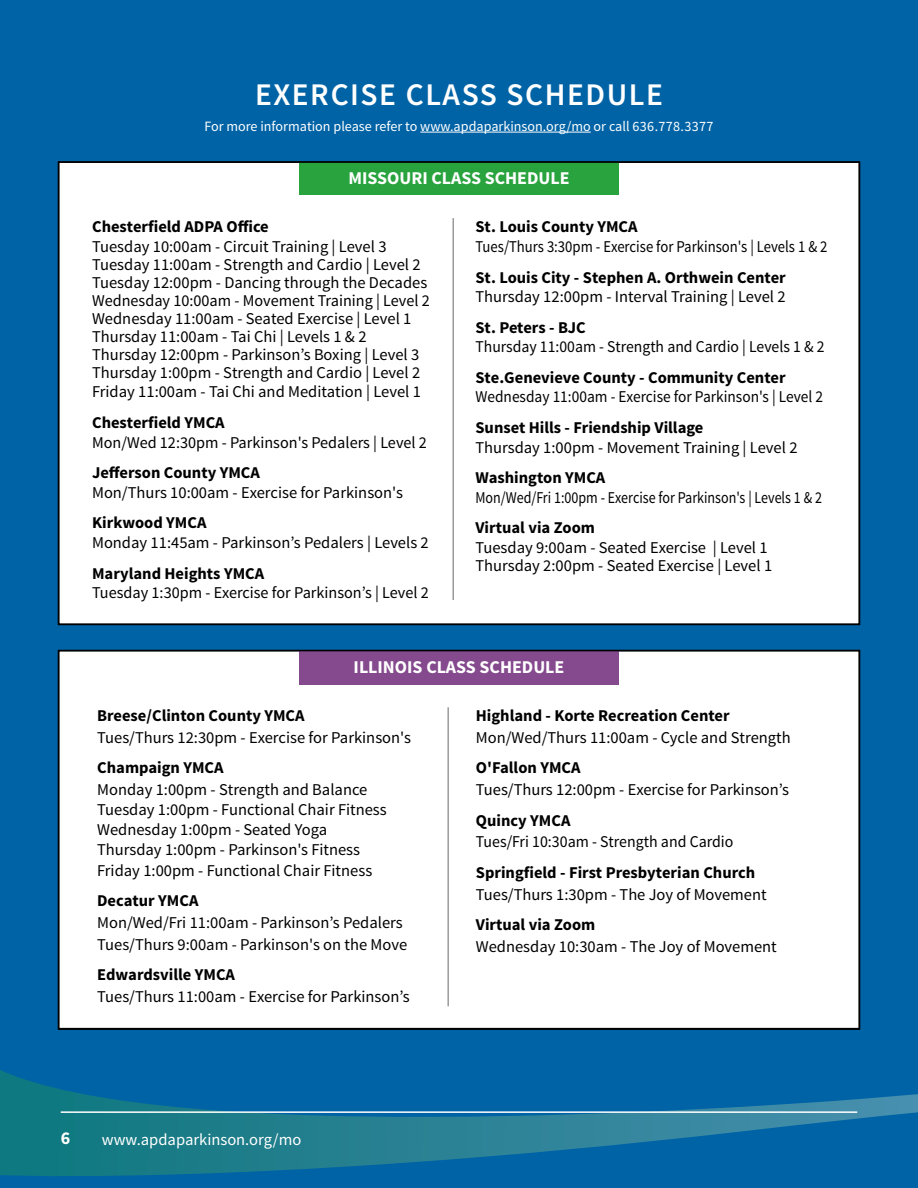
<style>
.page{position:relative;width:918px;height:1188px;background:#0063a6}
.page>*{position:absolute;margin:0;border:0;box-sizing:border-box;transform-origin:0 0}
.t1{font:600 31.5px "Source Sans Pro";letter-spacing:.05em;color:#fff}
.t2{font:700 18px "Source Sans Pro";color:#fff}
.t3{font:16.5px/18px "Source Sans Pro";color:#000}
.t4{font:700 16.5px "Source Sans Pro";color:#000}
.t5{font:16.5px "Source Sans Pro";color:#000;scale:.85 1}
.t6{font:16.5px "Source Sans Pro";color:#000;scale:.89 1}
.t7{font:16.5px "Source Sans Pro";color:#000;scale:.93 1}
.t8{font:16.5px "Source Sans Pro";color:#000;scale:.95 1}
.t9{font:16.5px "Source Sans Pro";color:#000;scale:.96 1}
.t10{font:16.5px "Source Sans Pro";color:#fff}
.t11{font:14.25px "Source Sans Pro";color:#fff}
</style>
<div class="page">
<svg style="left:0;top:1070px;width:918px;height:106px"></svg>
<hr style="left:61px;top:1111px;width:796px;height:2px;background:#fff">
<hr style="left:420px;top:132px;width:171px;height:1px;background:#fff">
<div style="left:59px;top:651px;width:800px;height:378px;background:#fff"></div>
<div style="left:299px;top:650px;width:320px;height:34px;background:#85498e"></div>
<div style="left:58px;top:650px;width:802px;height:380px;border:2px solid #000"></div>
<hr style="left:447px;top:707px;width:2px;height:299px;background:#9b9b9c">
<div style="left:59px;top:162px;width:800px;height:462px;background:#fff"></div>
<div style="left:299px;top:162px;width:320px;height:33px;background:#29a33e"></div>
<div style="left:58px;top:161px;width:802px;height:464px;border:2px solid #000"></div>
<hr style="left:452px;top:218px;width:2px;height:382px;background:#9b9b9c">
<h1 class="t1" style="left:255px;top:75px;width:409px">EXERCISE CLASS SCHEDULE</h1>
<p class="t11" style="left:204px;top:117px;width:511px">For more information please refer to www.apdaparkinson.org/mo or call 636.778.3377</p>
<p class="t2" style="left:348px;top:167px;width:223px">MISSOURI CLASS SCHEDULE</p>
<p class="t4" style="left:92px;top:216px;width:178px">Chesterfield ADPA Office</p>
<p class="t3" style="left:92px;top:238px;width:339px">Tuesday 10:00am - Circuit Training | Level 3<br>Tuesday 11:00am - Strength and Cardio | Level 2<br>Tuesday 12:00pm - Dancing through the Decades Wednesday 10:00am - Movement Training | Level 2<br>Wednesday 11:00am - Seated Exercise | Level 1<br>Thursday 11:00am - Tai Chi | Levels 1 &amp; 2<br>Thursday 12:00pm - Parkinson’s Boxing | Level 3<br>Thursday 1:00pm - Strength and Cardio | Level 2</p>
<p class="t3" style="left:92px;top:383px;width:330px">Friday 11:00am - Tai Chi and Meditation | Level 1</p>
<p class="t4" style="left:92px;top:412px;width:134px">Chesterfield YMCA</p>
<p class="t3" style="left:92px;top:433px;width:336px">Mon/Wed 12:30pm - Parkinson's Pedalers | Level 2</p>
<p class="t4" style="left:92px;top:462px;width:169px">Jefferson County YMCA</p>
<p class="t3" style="left:92px;top:484px;width:312px">Mon/Thurs 10:00am - Exercise for Parkinson's</p>
<p class="t4" style="left:92px;top:512px;width:116px">Kirkwood YMCA</p>
<p class="t3" style="left:92px;top:534px;width:338px">Monday 11:45am - Parkinson’s Pedalers | Levels 2</p>
<p class="t4" style="left:92px;top:562px;width:174px">Maryland Heights YMCA</p>
<p class="t3" style="left:92px;top:584px;width:338px">Tuesday 1:30pm - Exercise for Parkinson’s | Level 2</p>
<p class="t4" style="left:476px;top:216px;width:164px">St. Louis County YMCA</p>
<p class="t6" style="left:476px;top:236px;width:397px">Tues/Thurs 3:30pm - Exercise for Parkinson's | Levels 1 &amp; 2</p>
<p class="t4" style="left:476px;top:266px;width:312px">St. Louis City - Stephen A. Orthwein Center</p>
<p class="t3" style="left:476px;top:288px;width:312px">Thursday 12:00pm - Interval Training | Level 2</p>
<p class="t4" style="left:476px;top:317px;width:112px">St. Peters - BJC</p>
<p class="t8" style="left:476px;top:337px;width:369px">Thursday 11:00am - Strength and Cardio | Levels 1 &amp; 2</p>
<p class="t4" style="left:476px;top:367px;width:312px">Ste.Genevieve County - Community Center</p>
<p class="t7" style="left:476px;top:387px;width:375px">Wednesday 11:00am - Exercise for Parkinson's | Level 2</p>
<p class="t4" style="left:476px;top:417px;width:230px">Sunset Hills - Friendship Village</p>
<p class="t3" style="left:476px;top:438px;width:324px">Thursday 1:00pm - Movement Training | Level 2</p>
<p class="t4" style="left:476px;top:467px;width:131px">Washington YMCA</p>
<p class="t5" style="left:476px;top:487px;width:409px">Mon/Wed/Fri 1:00pm - Exercise for Parkinson's | Levels 1 &amp; 2</p>
<p class="t4" style="left:476px;top:517px;width:121px">Virtual via Zoom</p>
<p class="t3" style="left:476px;top:539px;width:298px">Tuesday 9:00am - Seated Exercise | Level 1<br>Thursday 2:00pm - Seated Exercise | Level 1</p>
<p class="t2" style="left:354px;top:655px;width:212px">ILLINOIS CLASS SCHEDULE</p>
<p class="t4" style="left:97px;top:705px;width:209px">Breese/Clinton County YMCA</p>
<p class="t3" style="left:97px;top:728px;width:315px">Tues/Thurs 12:30pm - Exercise for Parkinson's</p>
<p class="t4" style="left:97px;top:757px;width:128px">Champaign YMCA</p>
<p class="t3" style="left:97px;top:780px;width:291px;line-height:20.1px">Monday 1:00pm - Strength and Balance Tuesday 1:00pm - Functional Chair Fitness Wednesday 1:00pm - Seated Yoga Thursday 1:00pm - Parkinson's Fitness Friday 1:00pm - Functional Chair Fitness</p>
<p class="t4" style="left:97px;top:890px;width:103px">Decatur YMCA</p>
<p class="t3" style="left:97px;top:912px;width:312px;line-height:21.6px">Mon/Wed/Fri 11:00am - Parkinson’s Pedalers<br>Tues/Thurs 9:00am - Parkinson's on the Move</p>
<p class="t4" style="left:97px;top:964px;width:139px">Edwardsville YMCA</p>
<p class="t3" style="left:97px;top:988px;width:314px">Tues/Thurs 11:00am - Exercise for Parkinson’s</p>
<p class="t2" style="left:61px;top:1127px;width:11px">6</p>
<p class="t10" style="left:102px;top:1129px;width:201px">www.apdaparkinson.org/mo</p>
<p class="t4" style="left:476px;top:705px;width:255px">Highland - Korte Recreation Center</p>
<p class="t3" style="left:476px;top:728px;width:316px">Mon/Wed/Thurs 11:00am - Cycle and Strength</p>
<p class="t4" style="left:476px;top:757px;width:106px">O'Fallon YMCA</p>
<p class="t3" style="left:476px;top:781px;width:315px">Tues/Thurs 12:00pm - Exercise for Parkinson’s</p>
<p class="t4" style="left:476px;top:810px;width:96px">Quincy YMCA</p>
<p class="t9" style="left:476px;top:832px;width:270px">Tues/Fri 10:30am - Strength and Cardio</p>
<p class="t4" style="left:476px;top:862px;width:281px">Springfield - First Presbyterian Church</p>
<p class="t3" style="left:476px;top:885px;width:292px">Tues/Thurs 1:30pm - The Joy of Movement</p>
<p class="t4" style="left:476px;top:914px;width:121px">Virtual via Zoom</p>
<p class="t3" style="left:476px;top:938px;width:302px">Wednesday 10:30am - The Joy of Movement</p>
</div>
